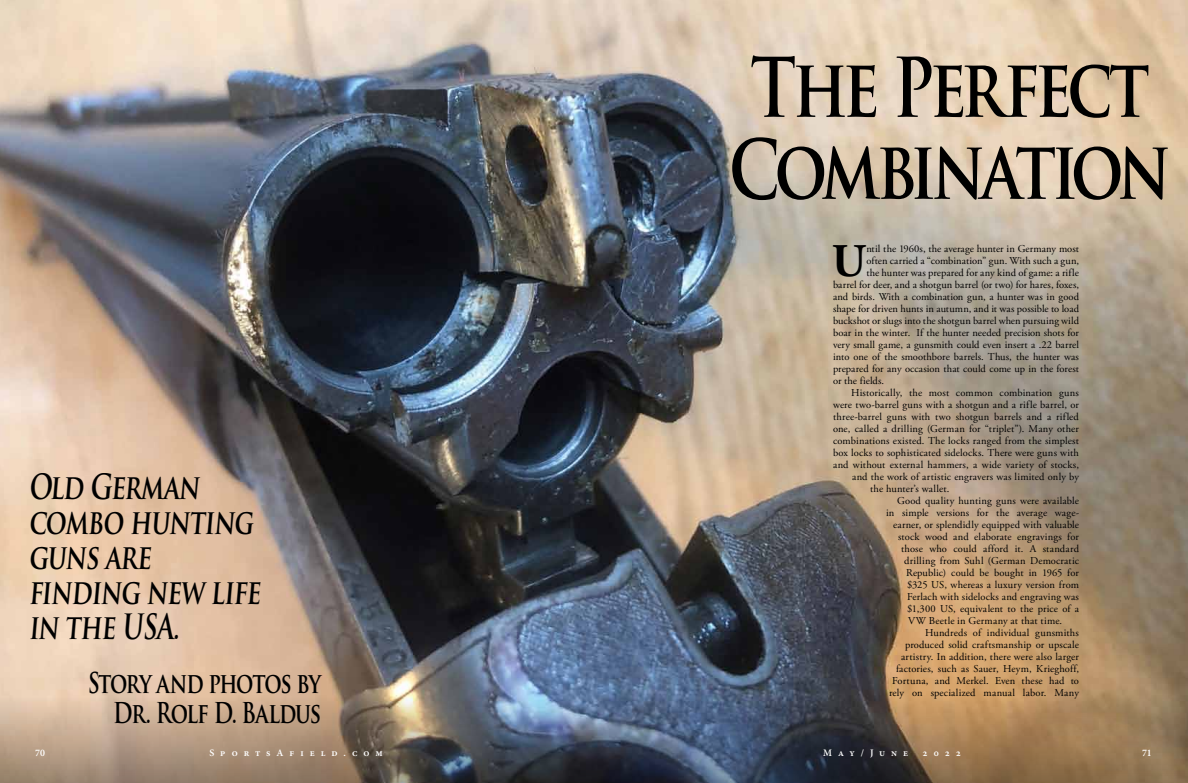
<style>
.page{position:relative;width:1188px;height:783px;background:#fff}
.page>*{position:absolute;margin:0;border:0;box-sizing:border-box;transform-origin:0 0}
.t1{font:700 80px/82px "Trajan Pro";letter-spacing:-.08em;color:#000;scale:.8 1}
.t2{font:700 46.7px "Adobe Garamond Pro";color:#000}
.t3{font:700 34px/35px "Trajan Pro";letter-spacing:-.03em;color:#000;scale:.74 1}
.t4{font:700 28px/30px "Trajan Pro";letter-spacing:-.06em;color:#000;text-align:right;scale:.75 1}
.t5{font:10.5px "Adobe Garamond Pro";letter-spacing:.01em;color:#000}
.t6{font:600 10px "Minion Pro";letter-spacing:.6em;color:#fff}
</style>
<div class="page">
<img style="left:0;top:0;width:1188px;height:677px">
<img style="left:0;top:677px;width:1188px;height:106px">
<h3 class="t3" style="left:28px;top:470px;width:321px">Old German combo hunting guns are finding new life in the USA.</h3>
<h3 class="t4" style="left:87px;top:668px;width:314px">Story and photos by<br>Dr. Rolf D. Baldus</h3>
<h1 class="t1" style="left:729px;top:48px;width:555px">The Perfect<br>Combination</h1>
<h2 class="t2" style="left:832px;top:234px;width:36px">U</h2>
<p class="t5" style="left:866px;top:242px;width:214px">ntil the 1960s, the average hunter in Germany most</p>
<p class="t5" style="left:866px;top:254px;width:214px">often carried a “combination” gun. With such a gun,</p>
<p class="t5" style="left:866px;top:266px;width:214px">the hunter was prepared for any kind of game: a rifle</p>
<p class="t5" style="left:833px;top:278px;width:248px">barrel for deer, and a shotgun barrel (or two) for hares, foxes,</p>
<p class="t5" style="left:833px;top:290px;width:247px">and birds. With a combination gun, a hunter was in good</p>
<p class="t5" style="left:833px;top:302px;width:248px">shape for driven hunts in autumn, and it was possible to load</p>
<p class="t5" style="left:833px;top:314px;width:248px">buckshot or slugs into the shotgun barrel when pursuing wild</p>
<p class="t5" style="left:833px;top:326px;width:247px">boar in the winter. If the hunter needed precision shots for</p>
<p class="t5" style="left:833px;top:338px;width:247px">very small game, a gunsmith could even insert a .22 barrel</p>
<p class="t5" style="left:833px;top:350px;width:247px">into one of the smoothbore barrels. Thus, the hunter was</p>
<p class="t5" style="left:833px;top:362px;width:248px">prepared for any occasion that could come up in the forest</p>
<p class="t5" style="left:833px;top:374px;width:53px">or the fields.</p>
<p class="t5" style="left:851px;top:386px;width:229px">Historically, the most common combination guns</p>
<p class="t5" style="left:833px;top:398px;width:248px">were two-barrel guns with a shotgun and a rifle barrel, or</p>
<p class="t5" style="left:833px;top:410px;width:247px">three-barrel guns with two shotgun barrels and a rifled</p>
<p class="t5" style="left:833px;top:422px;width:248px">one, called a drilling (German for “triplet”). Many other</p>
<p class="t5" style="left:833px;top:434px;width:247px">combinations existed. The locks ranged from the simplest</p>
<p class="t5" style="left:833px;top:446px;width:248px">box locks to sophisticated sidelocks. There were guns with</p>
<p class="t5" style="left:833px;top:458px;width:248px">and without external hammers, a wide variety of stocks,</p>
<p class="t5" style="left:852px;top:470px;width:228px">and the work of artistic engravers was limited only by</p>
<p class="t5" style="left:870px;top:482px;width:81px">the hunter’s wallet.</p>
<p class="t5" style="left:897px;top:494px;width:183px">Good quality hunting guns were available</p>
<p class="t5" style="left:886px;top:506px;width:194px">in simple versions for the average wage-</p>
<p class="t5" style="left:893px;top:518px;width:188px">earner, or splendidly equipped with valuable</p>
<p class="t5" style="left:898px;top:530px;width:182px">stock wood and elaborate engravings for</p>
<p class="t5" style="left:901px;top:542px;width:180px">those who could afford it. A standard</p>
<p class="t5" style="left:904px;top:554px;width:176px">drilling from Suhl (German Democratic</p>
<p class="t5" style="left:906px;top:566px;width:174px">Republic) could be bought in 1965 for</p>
<p class="t5" style="left:907px;top:578px;width:174px">$325 US, whereas a luxury version from</p>
<p class="t5" style="left:907px;top:590px;width:174px">Ferlach with sidelocks and engraving was</p>
<p class="t5" style="left:907px;top:602px;width:174px">$1,300 US, equivalent to the price of a</p>
<p class="t5" style="left:908px;top:614px;width:156px">VW Beetle in Germany at that time.</p>
<p class="t5" style="left:925px;top:626px;width:155px">Hundreds of individual gunsmiths</p>
<p class="t5" style="left:905px;top:638px;width:175px">produced solid craftsmanship or upscale</p>
<p class="t5" style="left:901px;top:650px;width:180px">artistry. In addition, there were also larger</p>
<p class="t5" style="left:896px;top:662px;width:184px">factories, such as Sauer, Heym, Krieghoff,</p>
<p class="t5" style="left:892px;top:674px;width:189px">Fortuna, and Merkel. Even these had to</p>
<p class="t5" style="left:889px;top:686px;width:192px">rely on specialized manual labor. Many</p>
<p class="t6" style="left:35px;top:746px;width:11px">70</p>
<p class="t6" style="left:209px;top:746px;width:175px">SportsAfield.com</p>
<p class="t6" style="left:823px;top:746px;width:87px">May/June</p>
<p class="t6" style="left:923px;top:746px;width:40px">2022</p>
<p class="t6" style="left:1142px;top:746px;width:11px">71</p>
</div>
